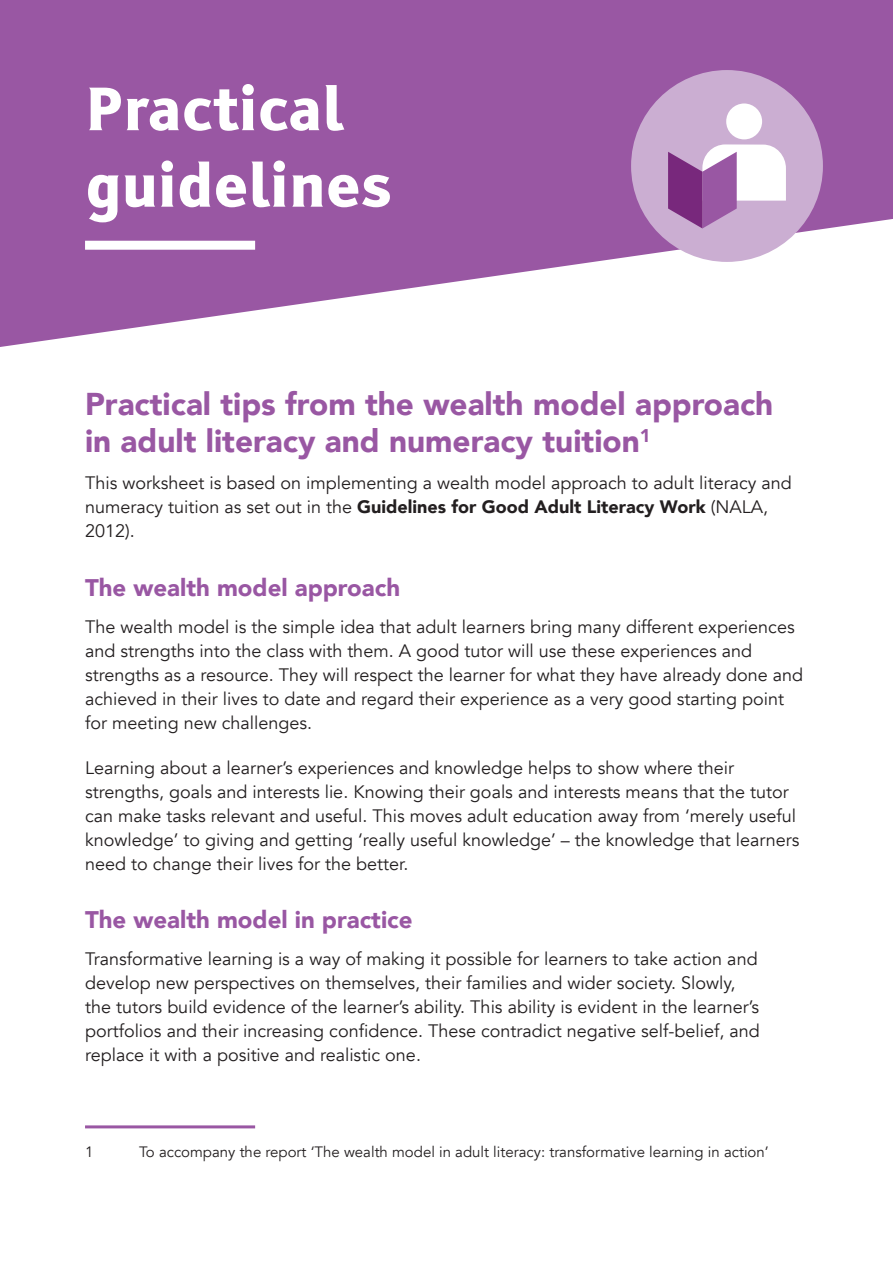
<style>
.page{position:relative;width:893px;height:1263px;background:#fff}
.page>*{position:absolute;margin:0;border:0;box-sizing:border-box;transform-origin:0 0}
.t1{font:700 58.5px/76.5px "Tiresias L Pfont";color:#fff}
.t2{font:900 31.5px/37.8px "Avenir";color:#9957a3}
.t3{font:900 24px "Avenir";color:#9957a3}
.Body_Text{font:18px/24px "Avenir";color:#231f20}
.footnote{font:15px "Avenir";color:#231f20}
.s1{font-weight:900}
</style>
<div class="page">
<svg style="left:0;top:0;width:893px;height:347px;fill:#9957a3"></svg>
<div style="left:85px;top:241px;width:170px;height:9px;background:#fff"></div>
<hr style="left:85px;top:1125px;width:170px;height:3px;background:#9957a3">
<div style="left:631px;top:70px;width:192px;height:192px;background:#cbaed2;border-radius:50%"></div>
<div style="left:726px;top:103px;width:36px;height:36px;background:#fff;border-radius:50%"></div>
<svg style="left:668px;top:144px;width:118px;height:84px"></svg>
<h1 class="t1" style="left:85px;top:71px;width:309px">Practical guidelines</h1>
<h2 class="t2" style="left:85px;top:384px;width:690px">Practical tips from the wealth model approach in adult literacy and numeracy tuition<sup>1</sup></h2>
<p class="Body_Text" style="left:85px;top:471px;width:708px">This worksheet is based on implementing a wealth model approach to adult literacy and numeracy tuition as set out in the <span class="s1">Guidelines for Good Adult Literacy Work</span> (NALA,<br>2012).</p>
<h3 class="t3" style="left:85px;top:567px;width:317px">The wealth model approach</h3>
<p class="Body_Text" style="left:85px;top:615px;width:720px">The wealth model is the simple idea that adult learners bring many different experiences and strengths into the class with them. A good tutor will use these experiences and strengths as a resource. They will respect the learner for what they have already done and achieved in their lives to date and regard their experience as a very good starting point for meeting new challenges.</p>
<p class="Body_Text" style="left:85px;top:756px;width:716px">Learning about a learner’s experiences and knowledge helps to show where their strengths, goals and interests lie. Knowing their goals and interests means that the tutor can make tasks relevant and useful. This moves adult education away from ‘merely useful knowledge’ to giving and getting ‘really useful knowledge’ – the knowledge that learners need to change their lives for the better.</p>
<h3 class="t3" style="left:85px;top:899px;width:329px">The wealth model in practice</h3>
<p class="Body_Text" style="left:85px;top:947px;width:676px">Transformative learning is a way of making it possible for learners to take action and develop new perspectives on themselves, their families and wider society. Slowly, the tutors build evidence of the learner’s ability. This ability is evident in the learner’s portfolios and their increasing confidence. These contradict negative self-belief, and replace it with a positive and realistic one.</p>
<p class="footnote" style="left:85px;top:1142px;width:10px">1</p>
<p class="footnote" style="left:139px;top:1142px;width:631px">To accompany the report ‘The wealth model in adult literacy: transformative learning in action’</p>
</div>
